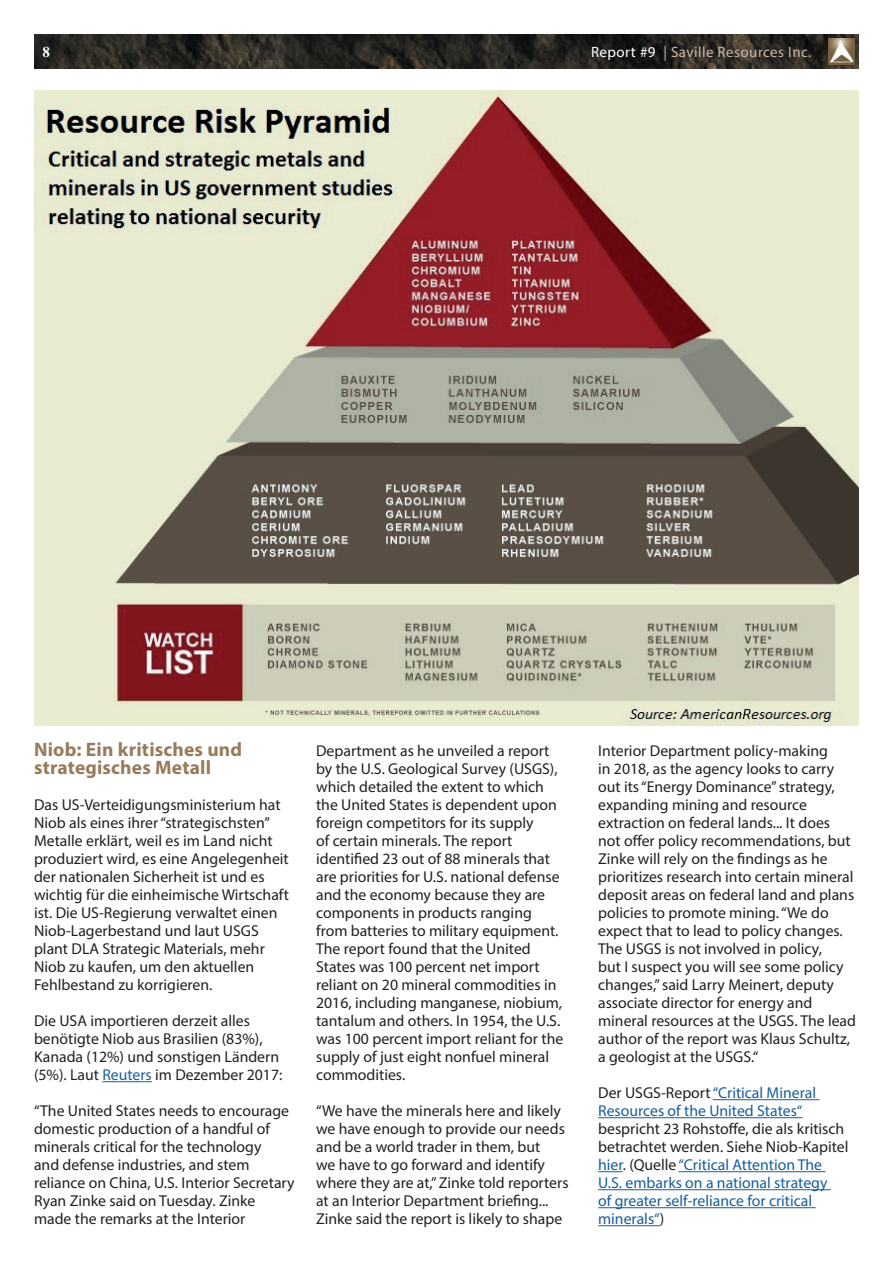
<style>
.page{position:relative;width:893px;height:1263px;background:#fff}
.page>*{position:absolute;margin:0;border:0;box-sizing:border-box;transform-origin:0 0}
.t1{font:700 19.5px/18px "Myriad Pro";letter-spacing:.01em;color:#987b5c}
.t2{font:15.75px/18px "Myriad Pro";color:#231f20}
.t3{font:15.75px/18px "Myriad Pro";color:#175d9e}
.t4{font:15px "Myriad Pro";letter-spacing:.03em;color:#cab8a7}
.t5{font:700 15px "Times New Roman";color:#fff}
.s1{color:#fff}
.s2{color:#175d9e}
.s3{color:#231f20}
</style>
<div class="page">
<hr style="left:102px;top:1081px;width:50px;height:1px;background:#175d9e">
<hr style="left:713px;top:1099px;width:106px;height:1px;background:#175d9e">
<hr style="left:598px;top:1117px;width:204px;height:1px;background:#175d9e">
<svg style="left:598px;top:1171px;width:25px;height:1px"></svg>
<hr style="left:678px;top:1171px;width:147px;height:1px;background:#175d9e">
<hr style="left:598px;top:1189px;width:233px;height:1px;background:#175d9e">
<hr style="left:598px;top:1207px;width:217px;height:1px;background:#175d9e">
<hr style="left:598px;top:1225px;width:62px;height:1px;background:#175d9e">
<img style="left:34px;top:34px;width:825px;height:35px">
<div style="left:827px;top:37px;width:29px;height:31px;background:#231f20;opacity:.65"></div>
<img style="left:828px;top:38px;width:26px;height:27px">
<img style="left:35px;top:91px;width:824px;height:634px">
<p class="t5" style="left:43px;top:41px;width:9px">8</p>
<p class="t4" style="left:591px;top:43px;width:222px"><span class="s1">Report #9</span> | Saville Resources Inc.</p>
<p class="t1" style="left:34px;top:740px;width:210px">Niob: Ein kritisches und strategisches Metall</p>
<p class="t2" style="left:34px;top:795px;width:256px">Das US-Verteidigungsministerium hat Niob als eines ihrer “strategischsten” Metalle erklärt, weil es im Land nicht produziert wird, es eine Angelegenheit der nationalen Sicherheit ist und es wichtig für die einheimische Wirtschaft ist. Die US-Regierung verwaltet einen Niob-Lagerbestand und laut USGS plant DLA Strategic Materials, mehr Niob zu kaufen, um den aktuellen Fehlbestand zu korrigieren.</p>
<p class="t2" style="left:34px;top:1011px;width:250px">Die USA importieren derzeit alles benötigte Niob aus Brasilien (83%), Kanada (12%) und sonstigen Ländern (5%). Laut <span class="s2">Reuters</span> im Dezember 2017:</p>
<p class="t2" style="left:34px;top:1102px;width:262px">“The United States needs to encourage domestic production of a handful of minerals critical for the technology<br>and defense industries, and stem reliance on China, U.S. Interior Secretary Ryan Zinke said on Tuesday. Zinke made the remarks at the Interior</p>
<p class="t2" style="left:316px;top:742px;width:249px">Department as he unveiled a report by the U.S. Geological Survey (USGS), which detailed the extent to which the United States is dependent upon foreign competitors for its supply<br>of certain minerals. The report identified 23 out of 88 minerals that are priorities for U.S. national defense and the economy because they are components in products ranging from batteries to military equipment.<br>The report found that the United States was 100 percent net import reliant on 20 mineral commodities in 2016, including manganese, niobium, tantalum and others. In 1954, the U.S. was 100 percent import reliant for the supply of just eight nonfuel mineral commodities.</p>
<p class="t2" style="left:316px;top:1102px;width:254px">“We have the minerals here and likely we have enough to provide our needs and be a world trader in them, but<br>we have to go forward and identify where they are at,” Zinke told reporters at an Interior Department briefing...<br>Zinke said the report is likely to shape</p>
<p class="t2" style="left:598px;top:741px;width:259px">Interior Department policy-making<br>in 2018, as the agency looks to carry out its “Energy Dominance” strategy, expanding mining and resource extraction on federal lands... It does not offer policy recommendations, but Zinke will rely on the findings as he prioritizes research into certain mineral deposit areas on federal land and plans policies to promote mining. “We do expect that to lead to policy changes.<br>The USGS is not involved in policy,<br>but I suspect you will see some policy changes,” said Larry Meinert, deputy associate director for energy and mineral resources at the USGS. The lead author of the report was Klaus Schultz, a geologist at the USGS.“</p>
<p class="t3" style="left:598px;top:1084px;width:220px"><span class="s3">Der USGS-Report</span> “Critical Mineral<br>Resources of the United States“</p>
<p class="t3" style="left:598px;top:1120px;width:252px"><span class="s3">bespricht 23 Rohstoffe, die als kritisch betrachtet werden. Siehe Niob-Kapitel </span>hier<span class="s3">. (Quelle</span> “Critical Attention The U.S. embarks on a national strategy<br>of greater self-reliance for critical minerals“<span class="s3">)</span></p>
</div>
